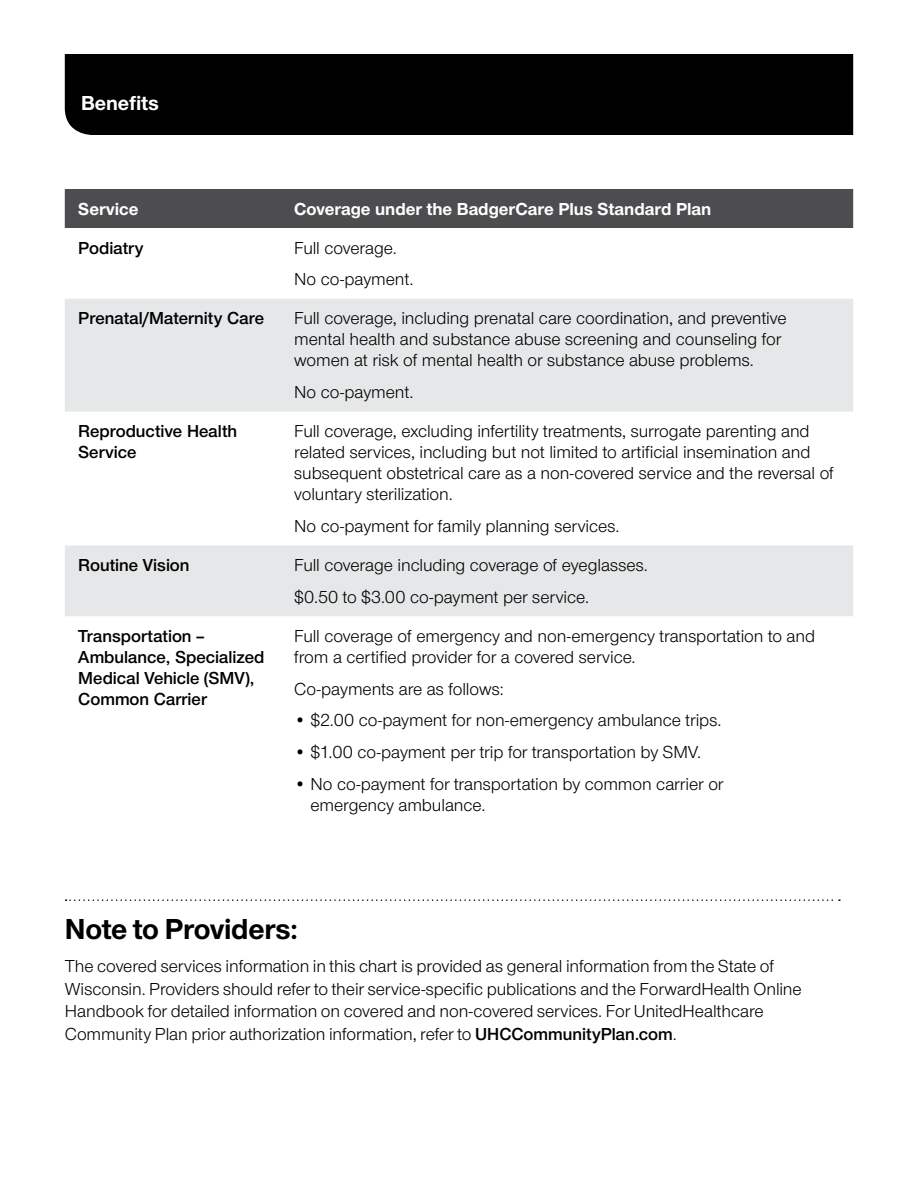
<style>
.page{position:relative;width:918px;height:1188px;background:#fff}
.page>*{position:absolute;margin:0;border:0;box-sizing:border-box;transform-origin:0 0}
.Subheads_2nd_level{font:700 30px "UHC Sans";letter-spacing:-.01em;color:#000}
.t1{font:700 21px "UHC Sans";color:#fff}
.Chart___body_12_14{font:18px/21px "UHC Sans";letter-spacing:-.005em;color:#000}
.Body___12_15{font:18px/22.5px "UHC Sans";letter-spacing:-.005em;color:#000}
.Chart___SemiBold_12{font:600 18px/21px "UHC Sans";color:#000}
.Chart___headers_-_RE{font:700 18px "UHC Sans";color:#fff}
.s1{font-weight:600}
</style>
<div class="page">
<div style="left:65px;top:54px;width:788px;height:81px;background:#000"></div>
<svg style="left:66px;top:899px;width:774px;height:2px"></svg>
<div style="left:65px;top:189px;width:788px;height:39px;background:#4d4d4f"></div>
<svg style="left:65px;top:299px;width:788px;height:317px;fill:#e6e7e8"></svg>
<p class="t1" style="left:81px;top:88px;width:79px">Benefits</p>
<p class="Chart___headers_-_RE" style="left:78px;top:196px;width:62px">Service</p>
<p class="Chart___headers_-_RE" style="left:294px;top:196px;width:419px">Coverage under the BadgerCare Plus Standard Plan</p>
<p class="Chart___SemiBold_12" style="left:78px;top:236px;width:67px">Podiatry</p>
<p class="Chart___body_12_14" style="left:294px;top:236px;width:104px">Full coverage.</p>
<p class="Chart___body_12_14" style="left:294px;top:268px;width:121px">No co-payment.</p>
<p class="Chart___SemiBold_12" style="left:78px;top:307px;width:187px">Prenatal/Maternity Care</p>
<p class="Chart___body_12_14" style="left:294px;top:307px;width:494px">Full coverage, including prenatal care coordination, and preventive mental health and substance abuse screening and counseling for women at risk of mental health or substance abuse problems.</p>
<p class="Chart___body_12_14" style="left:294px;top:381px;width:121px">No co-payment.</p>
<p class="Chart___SemiBold_12" style="left:78px;top:420px;width:160px">Reproductive Health<br>Service</p>
<p class="Chart___body_12_14" style="left:294px;top:420px;width:541px">Full coverage, excluding infertility treatments, surrogate parenting and related services, including but not limited to artificial insemination and subsequent obstetrical care as a non-covered service and the reversal of voluntary sterilization.</p>
<p class="Chart___body_12_14" style="left:294px;top:515px;width:327px">No co-payment for family planning services.</p>
<p class="Chart___SemiBold_12" style="left:78px;top:554px;width:113px">Routine Vision</p>
<p class="Chart___body_12_14" style="left:294px;top:554px;width:355px">Full coverage including coverage of eyeglasses.</p>
<p class="Chart___body_12_14" style="left:294px;top:586px;width:296px">$0.50 to $3.00 co-payment per service.</p>
<p class="Chart___SemiBold_12" style="left:78px;top:625px;width:188px">Transportation –<br>Ambulance, Specialized<br>Medical Vehicle (SMV),<br>Common Carrier</p>
<p class="Chart___body_12_14" style="left:294px;top:625px;width:522px">Full coverage of emergency and non-emergency transportation to and from a certified provider for a covered service.</p>
<p class="Chart___body_12_14" style="left:294px;top:678px;width:211px">Co-payments are as follows:</p>
<p class="Chart___body_12_14" style="left:294px;top:709px;width:429px">• $2.00 co-payment for non-emergency ambulance trips.</p>
<p class="Chart___body_12_14" style="left:294px;top:741px;width:409px">• $1.00 co-payment per trip for transportation by SMV.</p>
<p class="Chart___body_12_14" style="left:310px;top:773px;width:415px;text-indent:-16px">• No co-payment for transportation by common carrier or emergency ambulance.</p>
<p class="Subheads_2nd_level" style="left:65px;top:909px;width:235px">Note to Providers:</p>
<p class="Body___12_15" style="left:65px;top:954px;width:738px">The covered services information in this chart is provided as general information from the State of Wisconsin. Providers should refer to their service-specific publications and the ForwardHealth Online Handbook for detailed information on covered and non-covered services. For UnitedHealthcare Community Plan prior authorization information, refer to <span class="s1">UHCCommunityPlan.com</span>.</p>
</div>
